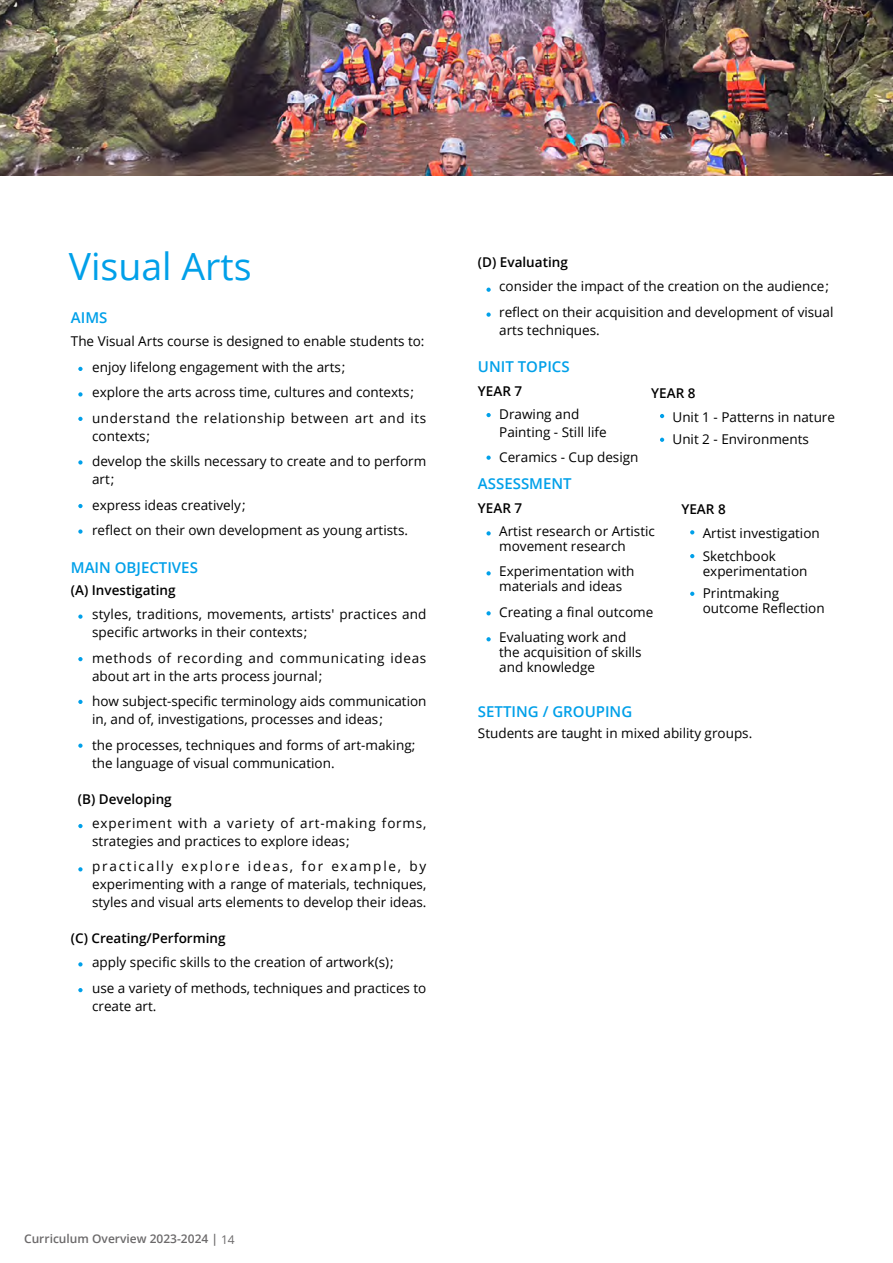
<style>
.page{position:relative;width:893px;height:1263px;background:#fff}
.page>*{position:absolute;margin:0;border:0;box-sizing:border-box;transform-origin:0 0}
.t1{font:37.5px "Open Sans";color:#00a0e9}
.t2{font:600 15px "Open Sans";color:#00a0e9}
.t3{font:13.5px/25.5px "Open Sans";color:#000}
.t4{font:600 13.5px "Open Sans";color:#000}
.t5{font:13.5px/18px "Open Sans";letter-spacing:.03em;color:#000}
.t6{font:13.5px/18px "Open Sans";letter-spacing:.045em;color:#000}
.t7{font:600 12px "Open Sans";color:#6b696a}
.s1{font-weight:400}
</style>
<div class="page">
<img style="left:0;top:0;width:893px;height:176px">
<svg style="left:78px;top:367px;width:5px;height:4px"></svg>
<svg style="left:486px;top:413px;width:5px;height:4px"></svg>
<svg style="left:486px;top:455px;width:5px;height:5px"></svg>
<svg style="left:486px;top:531px;width:5px;height:4px"></svg>
<svg style="left:486px;top:571px;width:5px;height:4px"></svg>
<svg style="left:486px;top:611px;width:5px;height:4px"></svg>
<svg style="left:486px;top:637px;width:5px;height:4px"></svg>
<svg style="left:78px;top:392px;width:5px;height:4px"></svg>
<svg style="left:78px;top:417px;width:5px;height:4px"></svg>
<svg style="left:78px;top:460px;width:5px;height:5px"></svg>
<svg style="left:78px;top:504px;width:5px;height:4px"></svg>
<svg style="left:78px;top:529px;width:5px;height:5px"></svg>
<svg style="left:78px;top:614px;width:5px;height:5px"></svg>
<svg style="left:78px;top:657px;width:5px;height:4px"></svg>
<svg style="left:78px;top:700px;width:5px;height:4px"></svg>
<svg style="left:78px;top:743px;width:5px;height:5px"></svg>
<svg style="left:78px;top:824px;width:5px;height:4px"></svg>
<svg style="left:78px;top:867px;width:5px;height:4px"></svg>
<svg style="left:78px;top:962px;width:5px;height:4px"></svg>
<svg style="left:78px;top:988px;width:5px;height:4px"></svg>
<svg style="left:486px;top:288px;width:5px;height:4px"></svg>
<svg style="left:486px;top:312px;width:5px;height:5px"></svg>
<svg style="left:660px;top:414px;width:4px;height:4px"></svg>
<svg style="left:690px;top:530px;width:4px;height:4px"></svg>
<svg style="left:660px;top:438px;width:4px;height:4px"></svg>
<svg style="left:690px;top:554px;width:4px;height:4px"></svg>
<svg style="left:690px;top:592px;width:4px;height:4px"></svg>
<h1 class="t1" style="left:69px;top:241px;width:184px">Visual Arts</h1>
<p class="t2" style="left:71px;top:308px;width:38px">AIMS</p>
<p class="t3" style="left:92px;top:328px;width:336px;text-indent:-21px">The Visual Arts course is designed to enable students to: enjoy lifelong engagement with the arts;<br>explore the arts across time, cultures and contexts; understand the relationship between art and its</p>
<p class="t3" style="left:92px;top:423px;width:336px">contexts;<br>develop the skills necessary to create and to perform</p>
<p class="t3" style="left:92px;top:466px;width:317px">art;<br>express ideas creatively;<br>reflect on their own development as young artists.</p>
<p class="t2" style="left:71px;top:557px;width:129px">MAIN OBJECTIVES</p>
<p class="t4" style="left:71px;top:581px;width:106px">(A) Investigating</p>
<p class="t3" style="left:92px;top:605px;width:336px;line-height:18px">styles, traditions, movements, artists' practices and specific artworks in their contexts;</p>
<p class="t6" style="left:92px;top:648px;width:336px">methods of recording and communicating ideas about art in the arts process journal;</p>
<p class="t3" style="left:92px;top:692px;width:336px;line-height:18px">how subject-specific terminology aids communication in, and of, investigations, processes and ideas;</p>
<p class="t3" style="left:92px;top:735px;width:325px;line-height:18px">the processes, techniques and forms of art-making; the language of visual communication.</p>
<p class="t4" style="left:78px;top:789px;width:95px">(B) Developing</p>
<p class="t5" style="left:92px;top:813px;width:336px">experiment with a variety of art-making forms, strategies and practices to explore ideas;</p>
<p class="t3" style="left:92px;top:857px;width:336px;line-height:18px;text-align:justify">practically explore ideas, for example, by experimenting with a range of materials, techniques, styles and visual arts elements to develop their ideas.</p>
<p class="t4" style="left:71px;top:929px;width:156px">(C) Creating/Performing</p>
<p class="t3" style="left:92px;top:949px;width:336px">apply specific skills to the creation of artwork(s);<br>use a variety of methods, techniques and practices to</p>
<p class="t3" style="left:92px;top:993px;width:66px">create art.</p>
<p class="t4" style="left:478px;top:253px;width:91px">(D) Evaluating</p>
<p class="t3" style="left:499px;top:273px;width:336px">consider the impact of the creation on the audience; reflect on their acquisition and development of visual</p>
<p class="t3" style="left:499px;top:317px;width:102px">arts techniques.</p>
<p class="t2" style="left:478px;top:356px;width:93px">UNIT TOPICS</p>
<p class="t4" style="left:478px;top:381px;width:46px">YEAR 7</p>
<p class="t3" style="left:499px;top:405px;width:109px;line-height:18px">Drawing and<br>Painting - Still life</p>
<p class="t3" style="left:499px;top:444px;width:141px">Ceramics - Cup design</p>
<p class="t2" style="left:478px;top:473px;width:95px">ASSESSMENT</p>
<p class="t4" style="left:478px;top:498px;width:46px">YEAR 7</p>
<p class="t3" style="left:499px;top:523px;width:157px;line-height:15px">Artist research or Artistic movement research</p>
<p class="t3" style="left:499px;top:564px;width:137px;line-height:15px">Experimentation with materials and ideas</p>
<p class="t3" style="left:499px;top:599px;width:156px">Creating a final outcome<br>Evaluating work and</p>
<p class="t3" style="left:499px;top:645px;width:144px;line-height:15px">the acquisition of skills and knowledge</p>
<p class="t2" style="left:478px;top:701px;width:156px">SETTING / GROUPING</p>
<p class="t3" style="left:478px;top:720px;width:276px">Students are taught in mixed ability groups.</p>
<p class="t4" style="left:651px;top:383px;width:46px">YEAR 8</p>
<p class="t3" style="left:672px;top:405px;width:164px;line-height:22.5px">Unit 1 - Patterns in nature<br>Unit 2 - Environments</p>
<p class="t4" style="left:681px;top:500px;width:46px">YEAR 8</p>
<p class="t3" style="left:703px;top:521px;width:119px;line-height:22.5px">Artist investigation<br>Sketchbook</p>
<p class="t3" style="left:703px;top:559px;width:106px;line-height:22.5px">experimentation<br>Printmaking</p>
<p class="t3" style="left:703px;top:595px;width:123px">outcome Reflection</p>
<p class="t7" style="left:24px;top:1230px;width:212px">Curriculum Overview 2023-2024 | <span class="s1">14</span></p>
</div>
